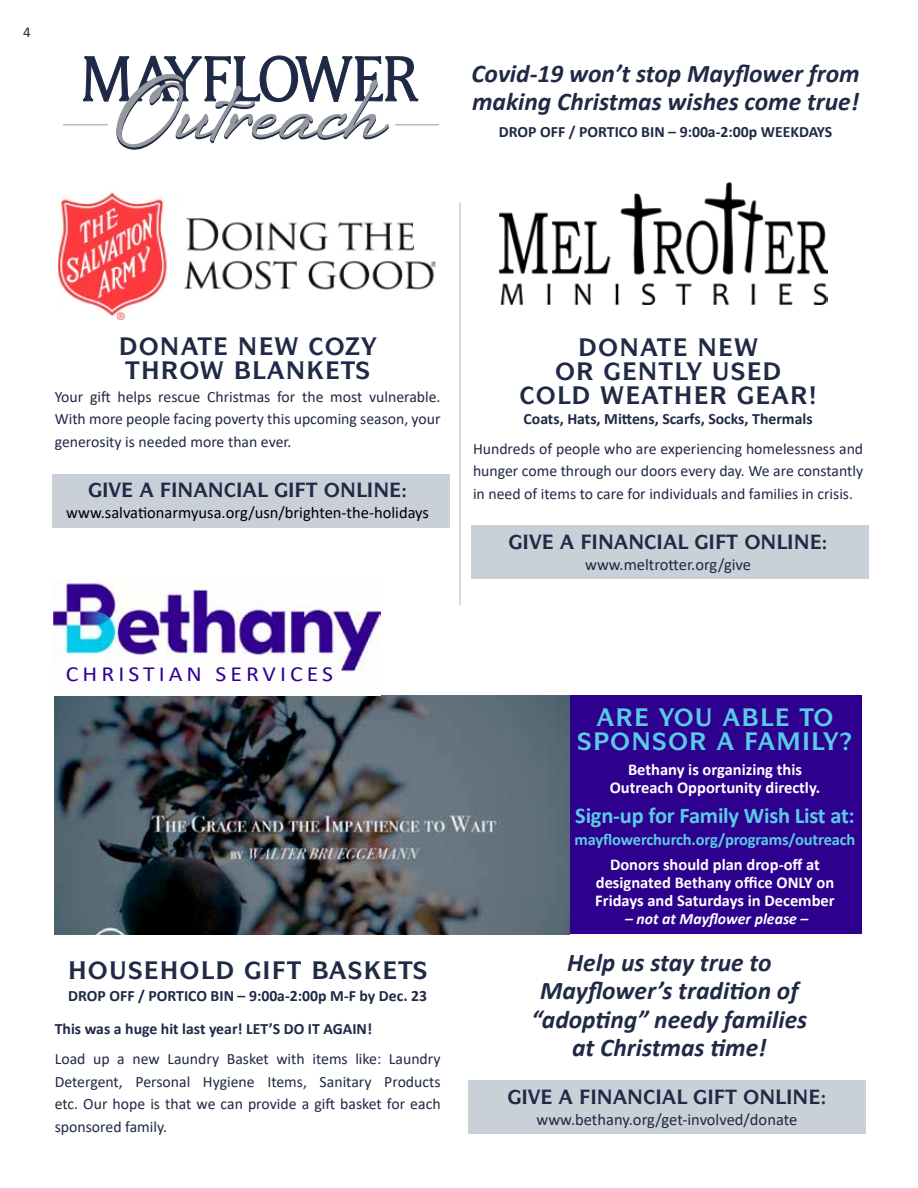
<style>
.page{position:relative;width:918px;height:1188px;background:#fff}
.page>*{position:absolute;margin:0;border:0;box-sizing:border-box;transform-origin:0 0}
.t1{font:italic 700 25.5px/28.5px "Calibri";color:#202945}
.t2{font:700 22.5px "Calibri";letter-spacing:-.01em;color:#5bcae6}
.t3{font:21.6px "Calibri";letter-spacing:.17em;color:#310193;scale:1.1 1}
.t4{font:700 16.5px/18px "Calibri";color:#fff;text-align:center}
.t5{font:16.5px "Calibri";color:#202945}
.t6{font:16.5px "Calibri";color:#000}
.t7{font:700 16.5px "Calibri";letter-spacing:-.01em;color:#5bcae6}
.t8{font:15.75px/22.5px "Calibri";color:#202945;text-align:justify}
.t9{font:700 15.75px/33px "Calibri";color:#202945}
.t10{font:italic 700 15.75px "Calibri";color:#fff}
.t11{font:15px "Calibri";color:#202945}
</style>
<div class="page">
<div style="left:554px;top:696px;width:308px;height:238px;background:#2e008e"></div>
<img style="left:54px;top:696px;width:515px;height:238px">
<div style="left:472px;top:525px;width:397px;height:54px;background:#c9d0d8"></div>
<div style="left:469px;top:1080px;width:397px;height:54px;background:#c9d0d8"></div>
<div style="left:52px;top:474px;width:397px;height:54px;background:#c9d0d8"></div>
<svg style="left:82px;top:56px;width:338px;height:94px"></svg>
<hr style="left:63px;top:124px;width:45px;height:1px;background:#95989e">
<hr style="left:395px;top:124px;width:44px;height:1px;background:#95989e">
<img style="left:54px;top:579px;width:327px;height:93px">
<img style="left:58px;top:192px;width:378px;height:128px">
<img style="left:500px;top:183px;width:327px;height:121px">
<hr style="left:459px;top:202px;width:2px;height:403px;background:#c9d0d8">
<p class="t11" style="left:23px;top:21px;width:9px">4</p>
<h1 class="t1" style="left:471px;top:58px;width:390px">Covid-19 won’t stop Mayflower from making Christmas wishes come true!</h1>
<p class="t9" style="left:499px;top:115px;width:335px">DROP OFF / PORTICO BIN – 9:00a-2:00p WEEKDAYS</p>
<p class="t8" style="left:55px;top:385px;width:387px">Your gift helps rescue Christmas for the most vulnerable.<br>With more people facing poverty this upcoming season, your generosity is needed more than ever.</p>
<p class="t6" style="left:66px;top:501px;width:364px">www.salvationarmyusa.org/usn/brighten-the-holidays</p>
<p class="t9" style="left:524px;top:402px;width:291px">Coats, Hats, Mittens, Scarfs, Socks, Thermals</p>
<p class="t8" style="left:473px;top:437px;width:392px">Hundreds of people who are experiencing homelessness and hunger come through our doors every day. We are constantly in need of items to care for individuals and families in crisis.</p>
<p class="t5" style="left:585px;top:553px;width:168px">www.meltrotter.org/give</p>
<h3 class="t3" style="left:66px;top:659px;width:244px">CHRISTIAN SERVICES</h3>
<p class="t9" style="left:55px;top:979px;width:374px;text-indent:13px">DROP OFF / PORTICO BIN – 9:00a-2:00p M-F by Dec. 23<br>This was a huge hit last year! LET’S DO IT AGAIN!</p>
<p class="t8" style="left:55px;top:1047px;width:387px">Load up a new Laundry Basket with items like: Laundry Detergent, Personal Hygiene Items, Sanitary Products etc. Our hope is that we can provide a gift basket for each sponsored family.</p>
<p class="t4" style="left:610px;top:760px;width:212px">Bethany is organizing this<br>Outreach Opportunity directly.</p>
<h2 class="t2" style="left:575px;top:799px;width:281px">Sign-up for Family Wish List at:</h2>
<p class="t7" style="left:575px;top:828px;width:282px">mayflowerchurch.org/programs/outreach</p>
<p class="t4" style="left:595px;top:855px;width:241px">Donors should plan drop-off at designated Bethany office ONLY on<br>Fridays and Saturdays in December</p>
<p class="t10" style="left:625px;top:908px;width:185px">– not at Mayflower please –</p>
<h1 class="t1" style="left:531px;top:947px;width:277px;text-align:center">Help us stay true to<br>Mayflower’s tradition of “adopting” needy families at Christmas time!</h1>
<p class="t5" style="left:537px;top:1108px;width:262px">www.bethany.org/get-involved/donate</p>
</div>
